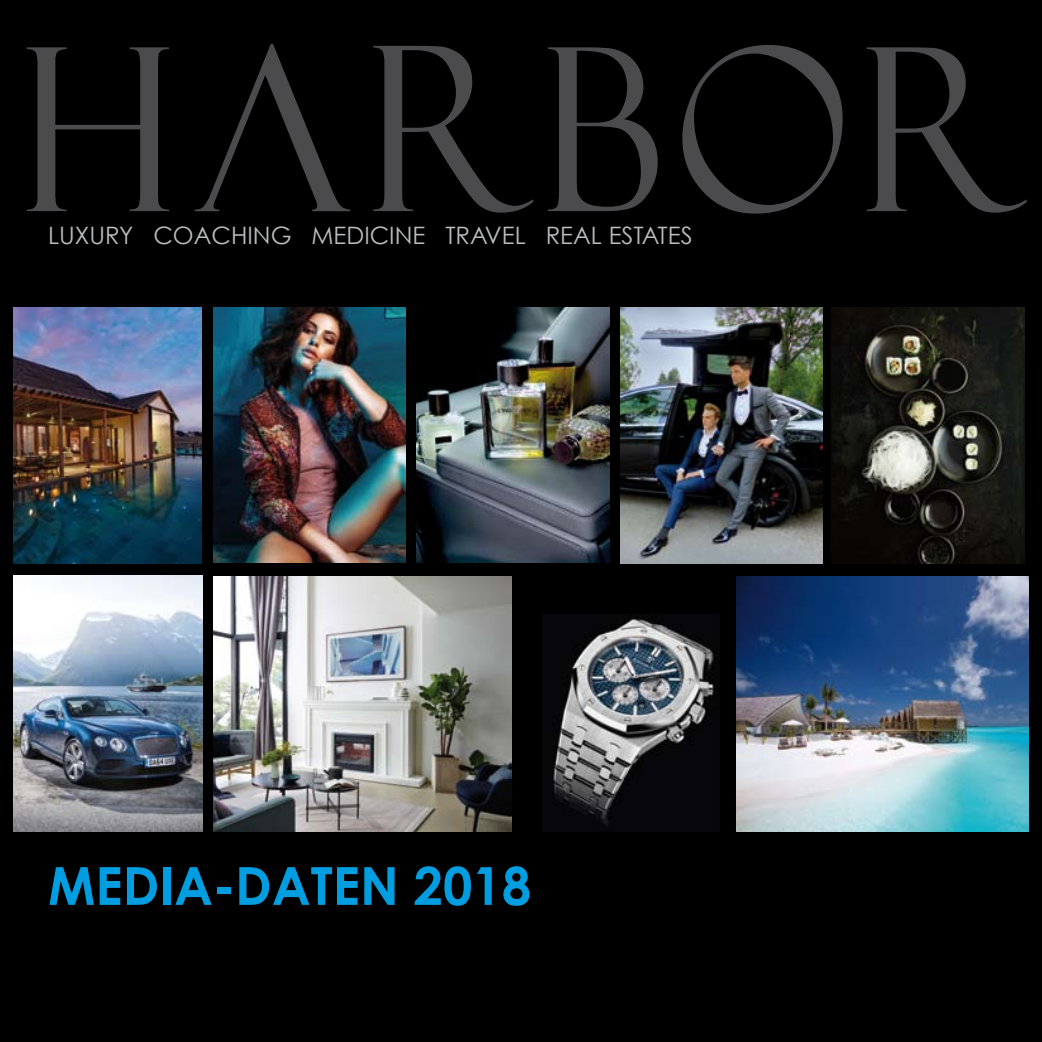
<style>
.page{position:relative;width:1042px;height:1042px;background:#000}
.page>*{position:absolute;margin:0;border:0;box-sizing:border-box;transform-origin:0 0}
.t1{font:229.25px "Felix Titling";color:#4b4b4d}
.t2{font:227.5px "Felix Titling";color:#4b4b4d;scale:.94 1}
.t3{font:700 52.5px "Century Gothic";color:#009ee0}
.t4{font:23.97px "Century Gothic";color:#bcbdbf}
.s1{font-size:229.78px}
</style>
<div class="page">
<img style="left:13px;top:308px;width:189px;height:255px">
<img style="left:417px;top:308px;width:192px;height:255px">
<img style="left:13px;top:576px;width:190px;height:255px">
<img style="left:213px;top:308px;width:193px;height:255px">
<img style="left:621px;top:308px;width:201px;height:255px">
<img style="left:542px;top:614px;width:172px;height:217px">
<img style="left:214px;top:576px;width:297px;height:255px">
<img style="left:736px;top:576px;width:293px;height:255px">
<img style="left:831px;top:308px;width:193px;height:255px">
<h1 class="t1" style="left:351px;top:259px;width:159px;rotate:-180deg">V</h1>
<p class="t4" style="left:48px;top:220px;width:329px">LUXURY COACHING MEDICIN</p>
<p class="t4" style="left:412px;top:220px;width:101px">E TRAVEL</p>
<p class="t4" style="left:546px;top:220px;width:148px">REAL ESTATES</p>
<h2 class="t2" style="left:18px;top:0;width:1076px">H <span class="s1">R</span>BOR</h2>
<h3 class="t3" style="left:48px;top:853px;width:485px">MEDIA-DATEN 2018</h3>
</div>
